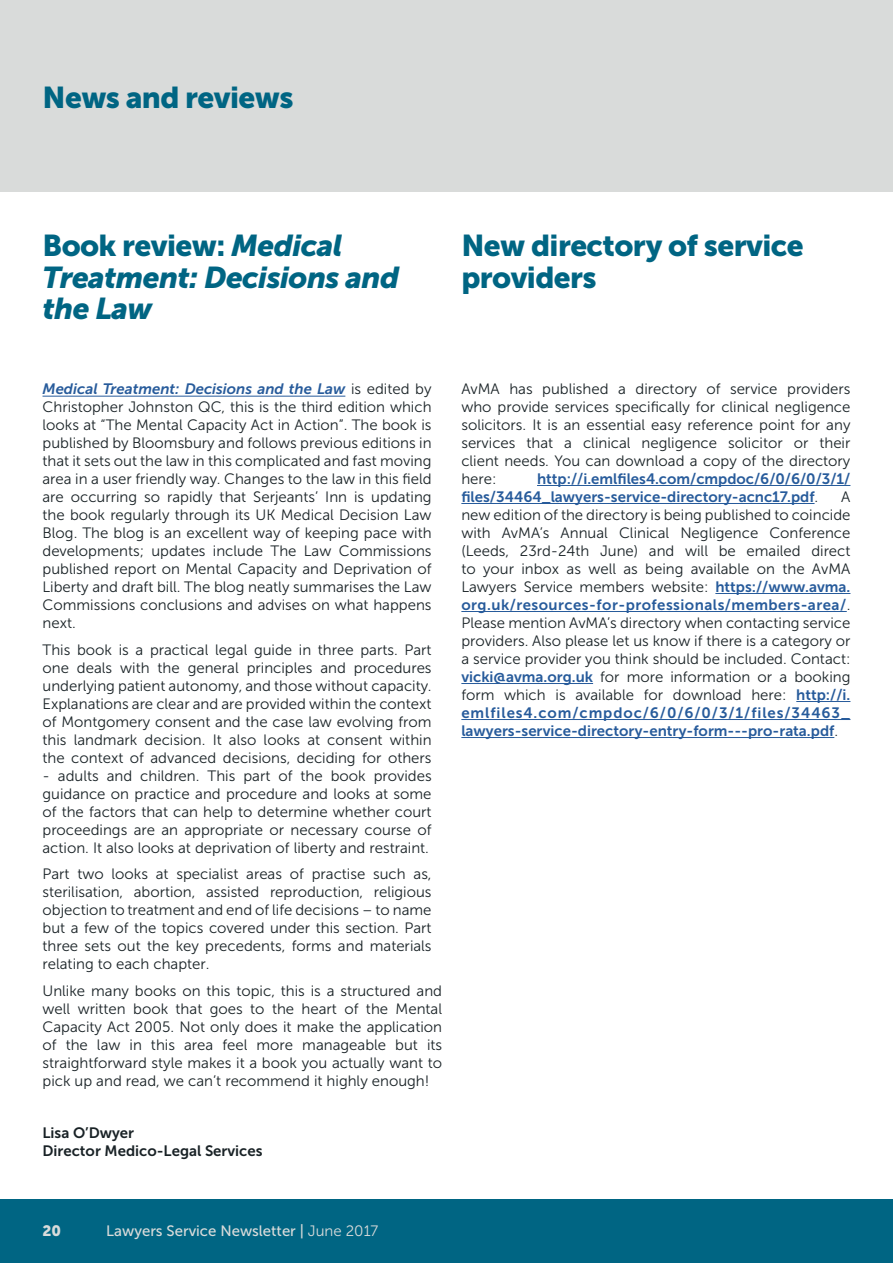
<style>
.page{position:relative;width:893px;height:1263px;background:#fff}
.page>*{position:absolute;margin:0;border:0;box-sizing:border-box;transform-origin:0 0}
.t1{font:italic 30px/31.5px "Museo Sans 900";letter-spacing:-.02em;color:#006583}
.t2{font:30px/31.5px "Museo Sans 900";letter-spacing:-.02em;color:#006583}
.t3{font:15px/18px "Museo Sans 300";color:#192226;text-align:justify}
.t4{font:15px/18px "Museo Sans 700";color:#275b9b}
.t5{font:15px "Museo Sans 700";letter-spacing:.03em;color:#275b9b}
.t6{font:italic 15px "Museo Sans 700";color:#275b9b}
.t7{font:15px/18px "Museo Sans 700";color:#192226}
.t8{font:15px "Museo Sans 500";color:#d9dbda}
.t9{font:15px "Museo Sans 900";color:#d9dbda}
.s1{font-style:normal}
.s2{font-family:"Museo Sans 300";font-style:normal;color:#192226}
.s3{font-family:"Museo Sans 300";color:#192226}
.s4{font-family:"Museo Sans 700";color:#275b9b}
.s5{font-family:"Museo Sans 300"}
</style>
<div class="page">
<div style="left:0;top:1199px;width:893px;height:64px;background:#006583"></div>
<div style="left:0;top:0;width:893px;height:191px;background:#d9dbda"></div>
<hr style="left:43px;top:396px;width:302px;height:1px;background:#275b9b">
<hr style="left:537px;top:485px;width:313px;height:1px;background:#275b9b">
<hr style="left:461px;top:503px;width:353px;height:1px;background:#275b9b">
<hr style="left:715px;top:593px;width:135px;height:1px;background:#275b9b">
<hr style="left:461px;top:611px;width:386px;height:1px;background:#275b9b">
<hr style="left:461px;top:683px;width:132px;height:1px;background:#275b9b">
<hr style="left:796px;top:701px;width:54px;height:1px;background:#275b9b">
<hr style="left:461px;top:719px;width:389px;height:1px;background:#275b9b">
<hr style="left:461px;top:737px;width:373px;height:1px;background:#275b9b">
<h1 class="t2" style="left:43px;top:81px;width:253px">News and reviews</h1>
<h1 class="t1" style="left:43px;top:230px;width:358px"><span class="s1">Book review:</span> Medical<br>Treatment: Decisions and the Law</h1>
<h1 class="t2" style="left:461px;top:230px;width:344px">New directory of service providers</h1>
<p class="t6" style="left:43px;top:380px;width:391px">Medical Treatment: Decisions and the Law <span class="s2">is edited by</span></p>
<p class="t3" style="left:43px;top:398px;width:391px">Christopher Johnston QC, this is the third edition which looks at “The Mental Capacity Act in Action”. The book is published by Bloomsbury and follows previous editions in that it sets out the law in this complicated and fast moving area in a user friendly way. Changes to the law in this field are occurring so rapidly that Serjeants’ Inn is updating the book regularly through its UK Medical Decision Law Blog. The blog is an excellent way of keeping pace with developments; updates include The Law Commissions published report on Mental Capacity and Deprivation of Liberty and draft bill. The blog neatly summarises the Law Commissions conclusions and advises on what happens next.</p>
<p class="t3" style="left:43px;top:640px;width:391px">This book is a practical legal guide in three parts. Part one deals with the general principles and procedures underlying patient autonomy, and those without capacity.<br>Explanations are clear and are provided within the context of Montgomery consent and the case law evolving from this landmark decision. It also looks at consent within the context of advanced decisions, deciding for others</p>
<p class="t3" style="left:43px;top:766px;width:391px">- adults and children. This part of the book provides guidance on practice and procedure and looks at some of the factors that can help to determine whether court proceedings are an appropriate or necessary course of action. It also looks at deprivation of liberty and restraint.</p>
<p class="t3" style="left:43px;top:865px;width:391px">Part two looks at specialist areas of practise such as, sterilisation, abortion, assisted reproduction, religious objection to treatment and end of life decisions – to name but a few of the topics covered under this section. Part three sets out the key precedents, forms and materials relating to each chapter.</p>
<p class="t3" style="left:43px;top:981px;width:401px">Unlike many books on this topic, this is a structured and well written book that goes to the heart of the Mental Capacity Act 2005. Not only does it make the application of the law in this area feel more manageable but its straightforward style makes it a book you actually want to pick up and read, we can’t recommend it highly enough!</p>
<p class="t7" style="left:43px;top:1124px;width:222px">Lisa O’Dwyer<br>Director Medico-Legal Services</p>
<p class="t3" style="left:461px;top:380px;width:391px">AvMA has published a directory of service providers who provide services specifically for clinical negligence solicitors. It is an essential easy reference point for any services that a clinical negligence solicitor or their client needs. You can download a copy of the directory here:</p>
<p class="t4" style="left:461px;top:470px;width:391px;text-indent:76px">http://i.emlfiles4.com/cmpdoc/6/0/6/0/3/1/ files/34464_lawyers-service-directory-acnc17.pdf<span class="s3">.</span></p>
<p class="t3" style="left:461px;top:488px;width:391px;text-indent:380px">A new edition of the directory is being published to coincide with AvMA’s Annual Clinical Negligence Conference (Leeds, 23rd-24th June) and will be emailed direct to your inbox as well as being available on the AvMA Lawyers Service members website: <span class="s4">https://www.avma.</span></p>
<p class="t5" style="left:461px;top:596px;width:390px">org.uk/resources-for-professionals/members-area/<span class="s3">.</span></p>
<p class="t3" style="left:461px;top:614px;width:391px">Please mention AvMA’s directory when contacting service providers. Also please let us know if there is a category or a service provider you think should be included. Contact: <span class="s4">vicki@avma.org.uk</span> for more information or a booking form which is available for download here: <span class="s4">http://i.</span></p>
<p class="t4" style="left:461px;top:704px;width:390px">emlfiles4.com/cmpdoc/6/0/6/0/3/1/files/34463_ lawyers-service-directory-entry-form---pro-rata.pdf<span class="s3">.</span></p>
<p class="t9" style="left:43px;top:1222px;width:20px">20</p>
<p class="t8" style="left:106px;top:1222px;width:274px">Lawyers Service Newsletter | <span class="s5">June 2017</span></p>
</div>
